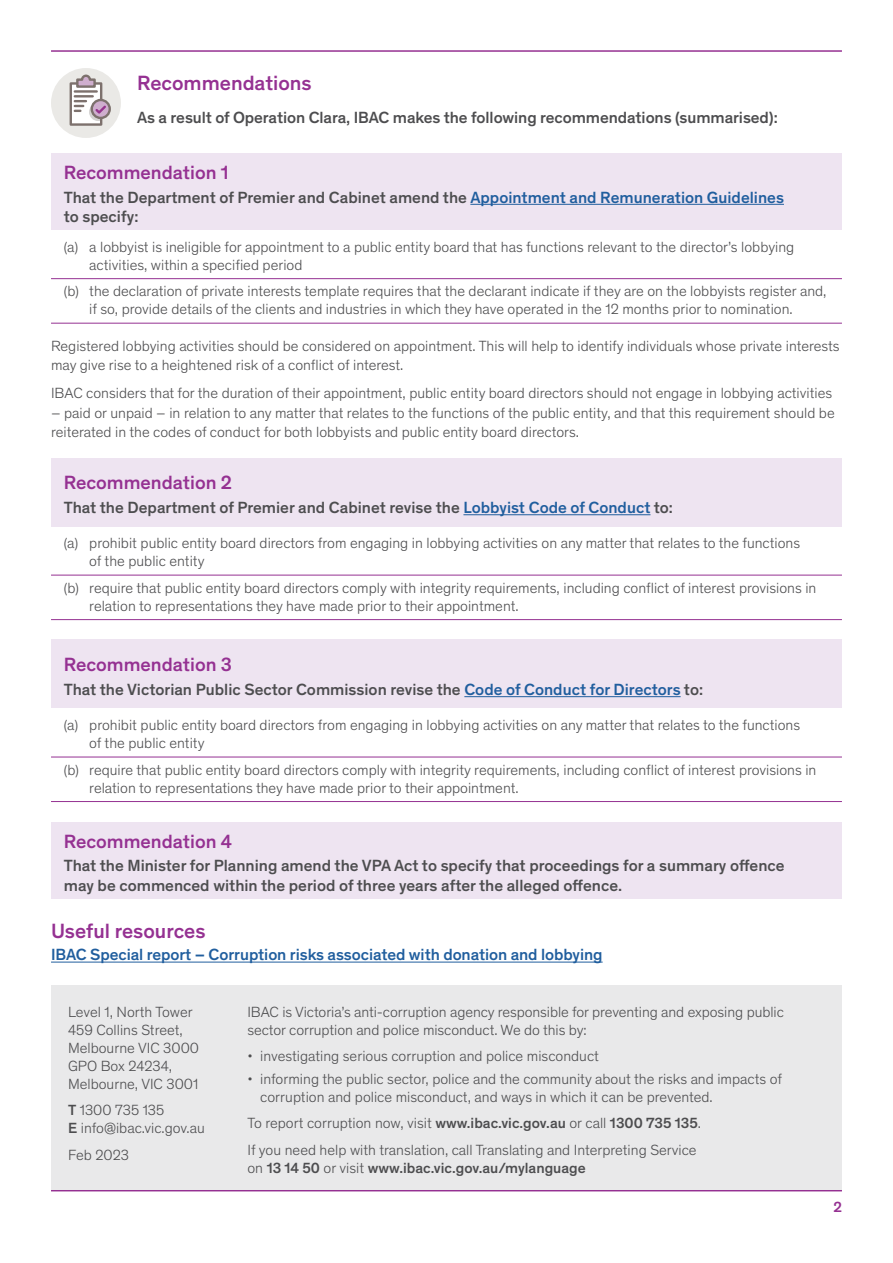
<style>
.page{position:relative;width:893px;height:1263px;background:#fff}
.page>*{position:absolute;margin:0;border:0;box-sizing:border-box;transform-origin:0 0}
.t1{font:500 21px "Theinhardt";color:#953192}
.t2{font:500 19.5px "Theinhardt";color:#953192}
.t3{font:500 16.5px/19.5px "Theinhardt";color:#4d4d4f}
.t4{font:500 16.5px "Theinhardt";letter-spacing:-.005em;color:#205e9e}
.t5{font:300 15px/18px "Theinhardt";color:#4d4d4f}
.t6{font:500 15px "Theinhardt";color:#4d4d4f}
.t7{font:500 15px "Theinhardt";color:#953192}
.s1{color:#205e9e}
.s2{font-weight:500}
.s3{font-weight:300}
</style>
<div class="page">
<hr style="left:51px;top:1190px;width:791px;height:1px;background:#953192">
<hr style="left:51px;top:50px;width:791px;height:2px;background:#953192">
<div style="left:51px;top:68px;width:70px;height:70px;background:#eae9e6;border-radius:50%"></div>
<div style="left:71px;top:83px;width:30px;height:41px;background:#fff"></div>
<hr style="left:75px;top:90px;width:22px;height:3px;background:#7d716d">
<div style="left:70px;top:82px;width:32px;height:44px;border:2px solid #7d716d"></div>
<svg style="left:75px;top:74px;width:22px;height:14px"></svg>
<div style="left:91px;top:99px;width:20px;height:20px;border:2px solid #7d716d;border-radius:50%"></div>
<svg style="left:75px;top:95px;width:33px;height:26px"></svg>
<div style="left:51px;top:986px;width:791px;height:204px;background:#e9e9ea"></div>
<hr style="left:51px;top:278px;width:791px;height:1px;background:#953192">
<hr style="left:51px;top:323px;width:791px;height:1px;background:#953192">
<hr style="left:51px;top:575px;width:791px;height:1px;background:#953192">
<hr style="left:51px;top:619px;width:791px;height:1px;background:#953192">
<hr style="left:51px;top:757px;width:791px;height:1px;background:#953192">
<hr style="left:51px;top:801px;width:791px;height:1px;background:#953192">
<hr style="left:51px;top:962px;width:552px;height:1px;background:#205e9e">
<div style="left:51px;top:153px;width:791px;height:77px;background:#eee4f1"></div>
<hr style="left:470px;top:204px;width:314px;height:1px;background:#205e9e">
<div style="left:51px;top:458px;width:791px;height:68px;background:#eee4f1"></div>
<hr style="left:463px;top:514px;width:187px;height:1px;background:#205e9e">
<div style="left:51px;top:640px;width:791px;height:68px;background:#eee4f1"></div>
<hr style="left:464px;top:696px;width:217px;height:1px;background:#205e9e">
<div style="left:51px;top:822px;width:791px;height:76px;background:#eee4f1"></div>
<h1 class="t1" style="left:137px;top:67px;width:176px">Recommendations</h1>
<p class="t3" style="left:137px;top:107px;width:642px">As a result of Operation Clara, IBAC makes the following recommendations (summarised):</p>
<h2 class="t2" style="left:64px;top:158px;width:166px">Recommendation 1</h2>
<p class="t3" style="left:64px;top:186px;width:722px">That the Department of Premier and Cabinet amend the <span class="s1">Appointment and Remuneration Guidelines </span>to specify:</p>
<p class="t5" style="left:89px;top:237px;width:706px;text-indent:-26px">(a) a lobbyist is ineligible for appointment to a public entity board that has functions relevant to the director’s lobbying activities, within a specified period</p>
<p class="t5" style="left:64px;top:282px;width:764px;text-align:center">(b) the declaration of private interests template requires that the declarant indicate if they are on the lobbyists register and, if so, provide details of the clients and industries in which they have operated in the 12 months prior to nomination.</p>
<p class="t5" style="left:51px;top:335px;width:790px;line-height:19.5px">Registered lobbying activities should be considered on appointment. This will help to identify individuals whose private interests may give rise to a heightened risk of a conflict of interest.</p>
<p class="t5" style="left:51px;top:384px;width:783px">IBAC considers that for the duration of their appointment, public entity board directors should not engage in lobbying activities</p>
<p class="t5" style="left:51px;top:402px;width:785px;line-height:19.5px">– paid or unpaid – in relation to any matter that relates to the functions of the public entity, and that this requirement should be reiterated in the codes of conduct for both lobbyists and public entity board directors.</p>
<h2 class="t2" style="left:64px;top:468px;width:170px">Recommendation 2</h2>
<p class="t3" style="left:64px;top:497px;width:611px">That the Department of Premier and Cabinet revise the <span class="s1">Lobbyist Code of Conduct</span> to:</p>
<p class="t5" style="left:89px;top:534px;width:712px;text-indent:-26px">(a) prohibit public entity board directors from engaging in lobbying activities on any matter that relates to the functions of the public entity</p>
<p class="t5" style="left:89px;top:578px;width:729px;text-indent:-26px">(b) require that public entity board directors comply with integrity requirements, including conflict of interest provisions in relation to representations they have made prior to their appointment.</p>
<h2 class="t2" style="left:64px;top:650px;width:170px">Recommendation 3</h2>
<p class="t3" style="left:64px;top:679px;width:641px">That the Victorian Public Sector Commission revise the <span class="s1">Code of Conduct for Directors</span> to:</p>
<p class="t5" style="left:89px;top:715px;width:712px;text-indent:-26px">(a) prohibit public entity board directors from engaging in lobbying activities on any matter that relates to the functions of the public entity</p>
<p class="t5" style="left:89px;top:760px;width:729px;text-indent:-26px">(b) require that public entity board directors comply with integrity requirements, including conflict of interest provisions in relation to representations they have made prior to their appointment.</p>
<h2 class="t2" style="left:64px;top:827px;width:170px">Recommendation 4</h2>
<p class="t3" style="left:64px;top:855px;width:722px">That the Minister for Planning amend the VPA Act to specify that proceedings for a summary offence may be commenced within the period of three years after the alleged offence.</p>
<h1 class="t1" style="left:51px;top:915px;width:156px">Useful resources</h1>
<p class="t4" style="left:51px;top:943px;width:553px">IBAC Special report – Corruption risks associated with donation and lobbying</p>
<p class="t5" style="left:68px;top:1002px;width:132px">Level 1, North Tower<br>459 Collins Street,<br>Melbourne VIC 3000<br>GPO Box 24234,<br>Melbourne, VIC 3001</p>
<p class="t5" style="left:68px;top:1100px;width:138px"><span class="s2">T</span> 1300 735 135<br><span class="s2">E</span> info@ibac.vic.gov.au</p>
<p class="t5" style="left:68px;top:1145px;width:63px">Feb 2023</p>
<p class="t5" style="left:247px;top:1002px;width:538px">IBAC is Victoria’s anti-corruption agency responsible for preventing and exposing public sector corruption and police misconduct. We do this by:</p>
<p class="t5" style="left:247px;top:1046px;width:353px">• investigating serious corruption and police misconduct</p>
<p class="t5" style="left:260px;top:1069px;width:523px;text-indent:-13px">• informing the public sector, police and the community about the risks and impacts of corruption and police misconduct, and ways in which it can be prevented.</p>
<p class="t5" style="left:247px;top:1109px;width:455px;line-height:26.5px">To report corruption now, visit <span class="s2">www.ibac.vic.gov.au</span> or call <span class="s2">1300 735 135</span>.<br>If you need help with translation, call Translating and Interpreting Service</p>
<p class="t6" style="left:247px;top:1156px;width:340px"><span class="s3">on</span> 13 14 50 <span class="s3">or visit</span> www.ibac.vic.gov.au/mylanguage</p>
<p class="t7" style="left:833px;top:1196px;width:10px">2</p>
</div>
